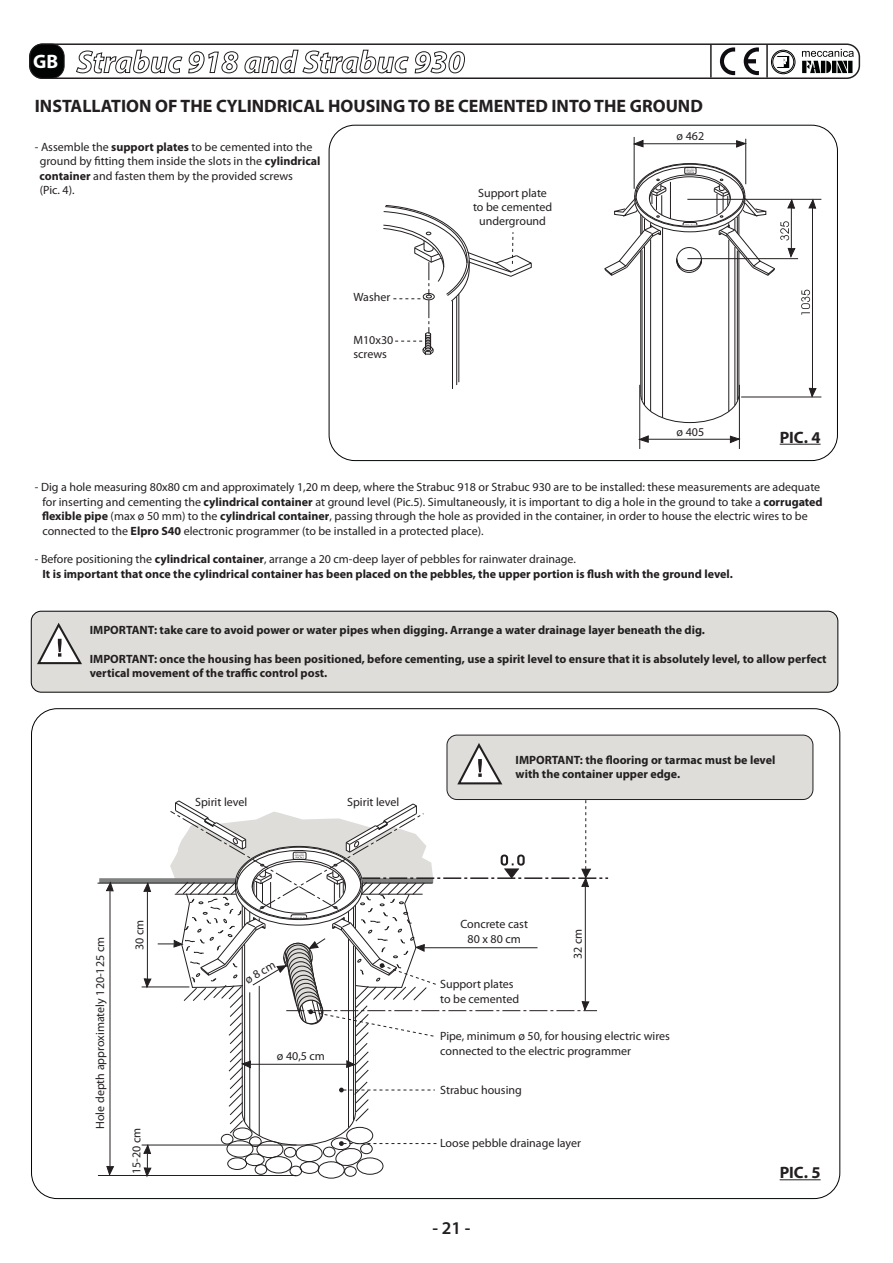
<style>
.page{position:relative;width:893px;height:1263px;background:#fff}
.page>*{position:absolute;margin:0;border:0;box-sizing:border-box;transform-origin:0 0}
.t1{font:700 18px "Myriad Pro";color:#231f20}
.t2{font:600 18px "Myriad Pro";color:#231f20}
.t3{font:700 16.5px "Myriad Pro";color:#231f20}
.t4{font:12px/14.4px "Myriad Pro";color:#231f20}
.t5{font:700 12px/14.4px "Myriad Pro";color:#231f20}
.s1{font-weight:700}
.s2{font-weight:400}
</style>
<div class="page">
<div style="left:31px;top:611px;width:806px;height:81px;background:#deddda;border-radius:10px"></div>
<div style="left:31px;top:611px;width:807px;height:82px;border:1px solid #020404;border-radius:10px"></div>
<svg style="left:640px;top:394px;width:99px;height:29px"></svg>
<hr style="left:738px;top:251px;width:1px;height:143px;background:#231f20">
<hr style="left:640px;top:251px;width:1px;height:143px;background:#231f20">
<hr style="left:458px;top:294px;width:1px;height:88px;background:#231f20">
<svg style="left:383px;top:205px;width:149px;height:151px"></svg>
<hr style="left:456px;top:297px;width:1px;height:88px;background:#231f20">
<hr style="left:452px;top:301px;width:1px;height:88px;background:#231f20">
<svg style="left:801px;top:290px;width:9px;height:25px"></svg>
<hr style="left:741px;top:397px;width:80px;height:1px;background:#231f20">
<hr style="left:812px;top:208px;width:1px;height:181px;background:#231f20">
<svg style="left:808px;top:200px;width:8px;height:9px"></svg>
<svg style="left:809px;top:387px;width:7px;height:11px"></svg>
<hr style="left:687px;top:199px;width:134px;height:1px;background:#231f20">
<hr style="left:634px;top:137px;width:1px;height:52px;background:#231f20">
<hr style="left:745px;top:139px;width:1px;height:45px;background:#231f20">
<hr style="left:643px;top:144px;width:93px;height:1px;background:#231f20">
<svg style="left:736px;top:140px;width:10px;height:8px"></svg>
<svg style="left:633px;top:140px;width:10px;height:7px"></svg>
<hr style="left:687px;top:258px;width:111px;height:1px;background:#231f20">
<hr style="left:639px;top:385px;width:1px;height:64px;background:#231f20">
<hr style="left:739px;top:385px;width:1px;height:64px;background:#231f20">
<hr style="left:648px;top:439px;width:82px;height:1px;background:#231f20">
<svg style="left:730px;top:436px;width:10px;height:7px"></svg>
<svg style="left:638px;top:435px;width:10px;height:8px"></svg>
<div style="left:447px;top:735px;width:366px;height:65px;background:#deddda;border-radius:10px"></div>
<div style="left:446px;top:735px;width:367px;height:65px;border:1px solid #231f20;border-radius:10px"></div>
<svg style="left:457px;top:743px;width:46px;height:42px"></svg>
<div style="left:99px;top:878px;width:136px;height:5px;background:#808181"></div>
<div style="left:265px;top:1156px;width:27px;height:17px;border:1px solid #231f20;border-radius:50%"></div>
<div style="left:318px;top:1161px;width:26px;height:17px;border:1px solid #231f20;border-radius:50%"></div>
<div style="left:300px;top:1161px;width:19px;height:13px;border:1px solid #231f20;border-radius:50%"></div>
<div style="left:344px;top:1166px;width:12px;height:11px;border:1px solid #231f20;border-radius:50%"></div>
<hr style="left:110px;top:891px;width:1px;height:276px;background:#231f20">
<svg style="left:106px;top:882px;width:7px;height:11px"></svg>
<svg style="left:107px;top:1165px;width:7px;height:10px"></svg>
<hr style="left:142px;top:1145px;width:154px;height:1px;background:#231f20">
<div style="left:227px;top:1158px;width:20px;height:12px;border:1px solid #231f20;border-radius:50%"></div>
<div style="left:290px;top:1166px;width:12px;height:10px;border:1px solid #231f20;border-radius:50%"></div>
<div style="left:255px;top:1164px;width:12px;height:11px;border:1px solid #231f20;border-radius:50%"></div>
<hr style="left:98px;top:1175px;width:198px;height:1px;background:#231f20">
<svg style="left:143px;top:1145px;width:8px;height:32px"></svg>
<svg style="left:158px;top:800px;width:450px;height:367px"></svg>
<hr style="left:641px;top:250px;width:1px;height:150px;background:#231f20">
<hr style="left:644px;top:247px;width:1px;height:158px;background:#231f20">
<hr style="left:650px;top:239px;width:1px;height:172px;background:#231f20">
<hr style="left:662px;top:228px;width:1px;height:190px;background:#231f20">
<hr style="left:737px;top:250px;width:1px;height:150px;background:#231f20">
<hr style="left:734px;top:247px;width:1px;height:158px;background:#231f20">
<hr style="left:728px;top:240px;width:1px;height:171px;background:#231f20">
<svg style="left:604px;top:166px;width:191px;height:110px"></svg>
<div style="left:635px;top:164px;width:109px;height:63px;border:1px solid #231f20;border-radius:50%"></div>
<hr style="left:147px;top:891px;width:1px;height:88px;background:#231f20">
<svg style="left:143px;top:884px;width:8px;height:9px"></svg>
<svg style="left:144px;top:977px;width:7px;height:10px"></svg>
<hr style="left:142px;top:987px;width:47px;height:1px;background:#231f20">
<svg style="left:37px;top:622px;width:45px;height:43px"></svg>
<hr style="left:97px;top:883px;width:139px;height:1px;background:#231f20">
<hr style="left:363px;top:883px;width:69px;height:1px;background:#231f20">
<div style="left:29px;top:43px;width:831px;height:36px;border:2px solid #231f20;border-radius:13px"></div>
<div style="left:771px;top:50px;width:24px;height:24px;border:1px solid #020404;border-radius:50%"></div>
<div style="left:772px;top:51px;width:21px;height:22px;border:1px solid #020404;border-radius:50%"></div>
<svg style="left:776px;top:55px;width:14px;height:14px"></svg>
<svg style="left:802px;top:49px;width:51px;height:24px"></svg>
<hr style="left:766px;top:44px;width:1px;height:34px;background:#231f20">
<hr style="left:710px;top:44px;width:1px;height:34px;background:#231f20">
<div style="left:30px;top:44px;width:34px;height:34px;background:#020404;border-radius:12px"></div>
<div style="left:30px;top:44px;width:34px;height:35px;border:1px solid #231f20;border-radius:12px"></div>
<div style="left:356px;top:1158px;width:27px;height:17px;border:1px solid #231f20;border-radius:50%"></div>
<svg style="left:76px;top:49px;width:389px;height:25px"></svg>
<hr style="left:779px;top:444px;width:41px;height:1px;background:#231f20">
<hr style="left:779px;top:1179px;width:41px;height:1px;background:#231f20">
<svg style="left:720px;top:47px;width:15px;height:28px"></svg>
<svg style="left:743px;top:47px;width:16px;height:28px"></svg>
<h1 class="t1" style="left:35px;top:99px;width:669px">INSTALLATION OF THE CYLINDRICAL HOUSING TO BE CEMENTED INTO THE GROUND</h1>
<p class="t4" style="left:40px;top:140px;width:282px;text-indent:-5px">- Assemble the <span class="s1">support plates</span> to be cemented into the ground by fitting them inside the slots in the <span class="s1">cylindrical container</span> and fasten them by the provided screws<br>(Pic. 4).</p>
<p class="t4" style="left:353px;top:291px;width:38px">Washer</p>
<p class="t4" style="left:353px;top:334px;width:41px">M10x30 screws</p>
<p class="t4" style="left:473px;top:186px;width:81px;text-align:center">Support plate to be cemented underground</p>
<p class="t4" style="left:676px;top:130px;width:29px">ø 462</p>
<p class="t4" style="left:676px;top:426px;width:29px">ø 405</p>
<h2 class="t3" style="left:779px;top:431px;width:42px">PIC. 4</h2>
<p class="t4" style="left:42px;top:481px;width:782px;text-indent:-7px">- Dig a hole measuring 80x80 cm and approximately 1,20 m deep, where the Strabuc 918 or Strabuc 930 are to be installed: these measurements are adequate for inserting and cementing the <span class="s1">cylindrical container</span> at ground level (Pic.5). Simultaneously, it is important to dig a hole in the ground to take a <span class="s1">corrugated flexible pipe</span> (max ø 50 mm) to the <span class="s1">cylindrical container</span>, passing through the hole as provided in the container, in order to house the electric wires to be connected to the <span class="s1">Elpro S40</span> electronic programmer (to be installed in a protected place).</p>
<p class="t5" style="left:42px;top:553px;width:692px;text-indent:-8px"><span class="s2">- Before positioning the</span> cylindrical container<span class="s2">, arrange a 20 cm-deep layer of pebbles for rainwater drainage.<br></span>It is important that once the cylindrical container has been placed on the pebbles, the upper portion is flush with the ground level.</p>
<p class="t5" style="left:90px;top:624px;width:616px">IMPORTANT: take care to avoid power or water pipes when digging. Arrange a water drainage layer beneath the dig.</p>
<p class="t5" style="left:90px;top:653px;width:738px">IMPORTANT: once the housing has been positioned, before cementing, use a spirit level to ensure that it is absolutely level, to allow perfect vertical movement of the traffic control post.</p>
<p class="t4" style="left:195px;top:796px;width:54px">Spirit level</p>
<p class="t4" style="left:347px;top:796px;width:54px">Spirit level</p>
<p class="t5" style="left:515px;top:753px;width:261px">IMPORTANT: the flooring or tarmac must be level with the container upper edge.</p>
<p class="t4" style="left:94px;top:1129px;width:193px;rotate:-90deg">Hole depth approximately 120-125 cm</p>
<p class="t4" style="left:460px;top:918px;width:69px;text-align:center">Concrete cast<br>80 x 80 cm</p>
<p class="t4" style="left:440px;top:978px;width:81px">Support plates to be cemented</p>
<p class="t4" style="left:440px;top:1030px;width:231px">Pipe, minimum ø 50, for housing electric wires connected to the electric programmer</p>
<p class="t4" style="left:440px;top:1084px;width:83px">Strabuc housing</p>
<p class="t4" style="left:133px;top:950px;width:32px;rotate:-90deg">30 cm</p>
<p class="t4" style="left:571px;top:959px;width:32px;rotate:-90deg">32 cm</p>
<p class="t4" style="left:243px;top:975px;width:35px;rotate:-30deg">ø 8 cm</p>
<p class="t4" style="left:277px;top:1049px;width:50px">ø 40,5 cm</p>
<p class="t4" style="left:130px;top:1174px;width:48px;rotate:-90deg">15-20 cm</p>
<p class="t4" style="left:440px;top:1137px;width:142px">Loose pebble drainage layer</p>
<h1 class="t2" style="left:432px;top:1218px;width:40px">- 21 -</h1>
<h2 class="t3" style="left:779px;top:1166px;width:42px">PIC. 5</h2>
</div>
